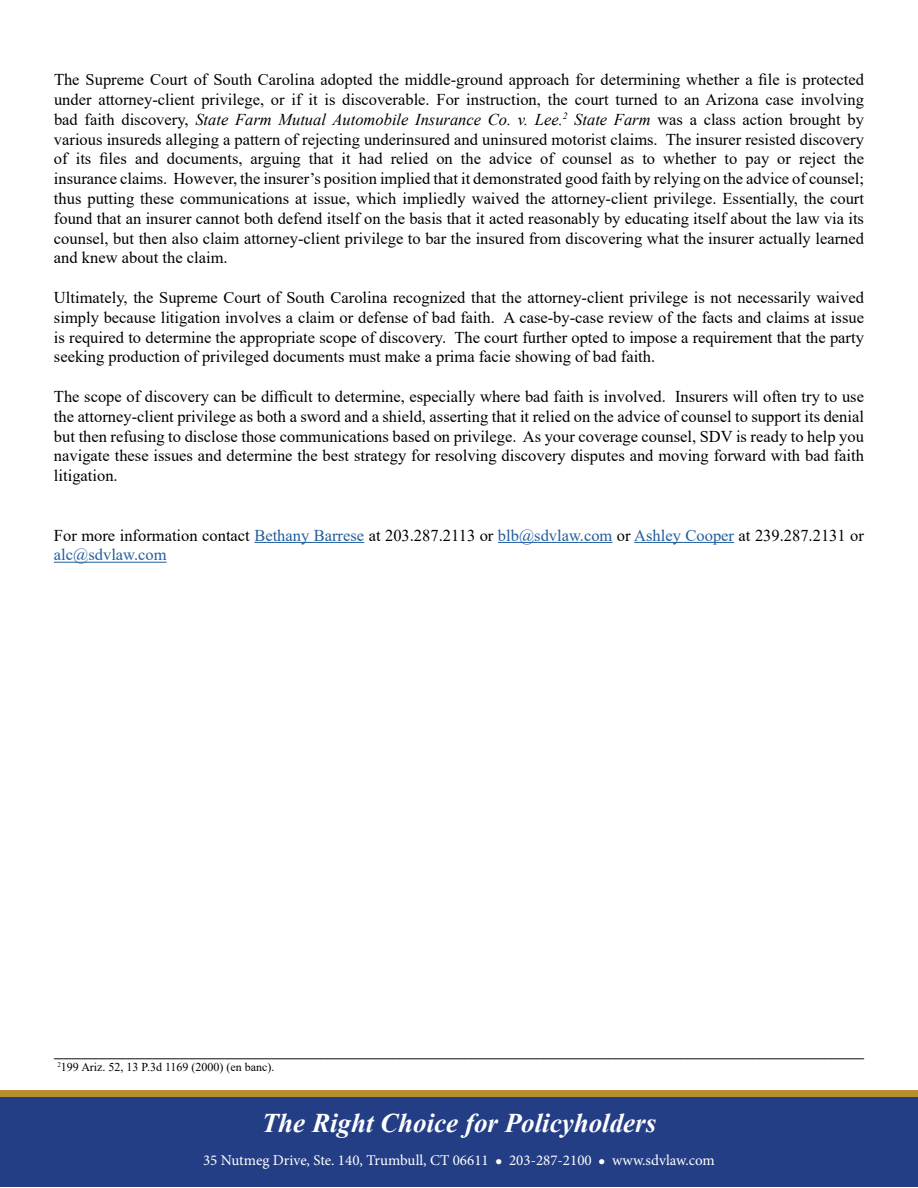
<style>
.page{position:relative;width:918px;height:1188px;background:#fff}
.page>*{position:absolute;margin:0;border:0;box-sizing:border-box;transform-origin:0 0}
.t1{font:italic 700 27px "Times New Roman";color:#fff}
.t2{font:18px "Minion Pro";color:#000}
.t3{font:16.5px/19.8px "Times New Roman";color:#000;text-align:justify}
.t4{font:15px "Minion Pro";color:#fff}
.t5{font:12px "Times New Roman";color:#000}
.s1{font-style:italic}
.s2{color:#215e9e}
</style>
<div class="page">
<div style="left:0;top:1090px;width:918px;height:9px;background:#b6902f"></div>
<div style="left:0;top:1097px;width:918px;height:90px;background:#243e86"></div>
<hr style="left:254px;top:542px;width:110px;height:1px;background:#215e9e">
<hr style="left:498px;top:542px;width:114px;height:1px;background:#215e9e">
<hr style="left:634px;top:542px;width:100px;height:1px;background:#215e9e">
<hr style="left:54px;top:562px;width:113px;height:1px;background:#215e9e">
<p class="t3" style="left:54px;top:69px;width:812px">The Supreme Court of South Carolina adopted the middle-ground approach for determining whether a file is protected under attorney-client privilege, or if it is discoverable. For instruction, the court turned to an Arizona case involving bad faith discovery, <span class="s1">State Farm Mutual Automobile Insurance Co. v. Lee.</span><sup>2</sup> <span class="s1">State Farm</span> was a class action brought by various insureds alleging a pattern of rejecting underinsured and uninsured motorist claims. The insurer resisted discovery of its files and documents, arguing that it had relied on the advice of counsel as to whether to pay or reject the insurance claims. However, the insurer’s position implied that it demonstrated good faith by relying on the advice of counsel; thus putting these communications at issue, which impliedly waived the attorney-client privilege. Essentially, the court found that an insurer cannot both defend itself on the basis that it acted reasonably by educating itself about the law via its counsel, but then also claim attorney-client privilege to bar the insured from discovering what the insurer actually learned and knew about the claim.</p>
<p class="t3" style="left:54px;top:287px;width:812px">Ultimately, the Supreme Court of South Carolina recognized that the attorney-client privilege is not necessarily waived simply because litigation involves a claim or defense of bad faith. A case-by-case review of the facts and claims at issue is required to determine the appropriate scope of discovery. The court further opted to impose a requirement that the party seeking production of privileged documents must make a prima facie showing of bad faith.</p>
<p class="t3" style="left:54px;top:386px;width:812px">The scope of discovery can be difficult to determine, especially where bad faith is involved. Insurers will often try to use the attorney-client privilege as both a sword and a shield, asserting that it relied on the advice of counsel to support its denial but then refusing to disclose those communications based on privilege. As your coverage counsel, SDV is ready to help you navigate these issues and determine the best strategy for resolving discovery disputes and moving forward with bad faith litigation.</p>
<p class="t3" style="left:54px;top:525px;width:812px">For more information contact <span class="s2">Bethany Barrese</span> at 203.287.2113 or <span class="s2">blb@sdvlaw.com</span> or <span class="s2">Ashley Cooper</span> at 239.287.2131 or <span class="s2">alc@sdvlaw.com</span></p>
<p class="t2" style="left:54px;top:1039px;width:811px">__________________________________________________________________________________________</p>
<p class="t5" style="left:57px;top:1059px;width:219px"><sup>2</sup>199 Ariz. 52, 13 P.3d 1169 (2000) (en banc).</p>
<h1 class="t1" style="left:262px;top:1104px;width:396px">The Right Choice for Policyholders</h1>
<p class="t4" style="left:203px;top:1150px;width:513px">35 Nutmeg Drive, Ste. 140, Trumbull, CT 06611 ● 203-287-2100 ● www.sdvlaw.com</p>
</div>
